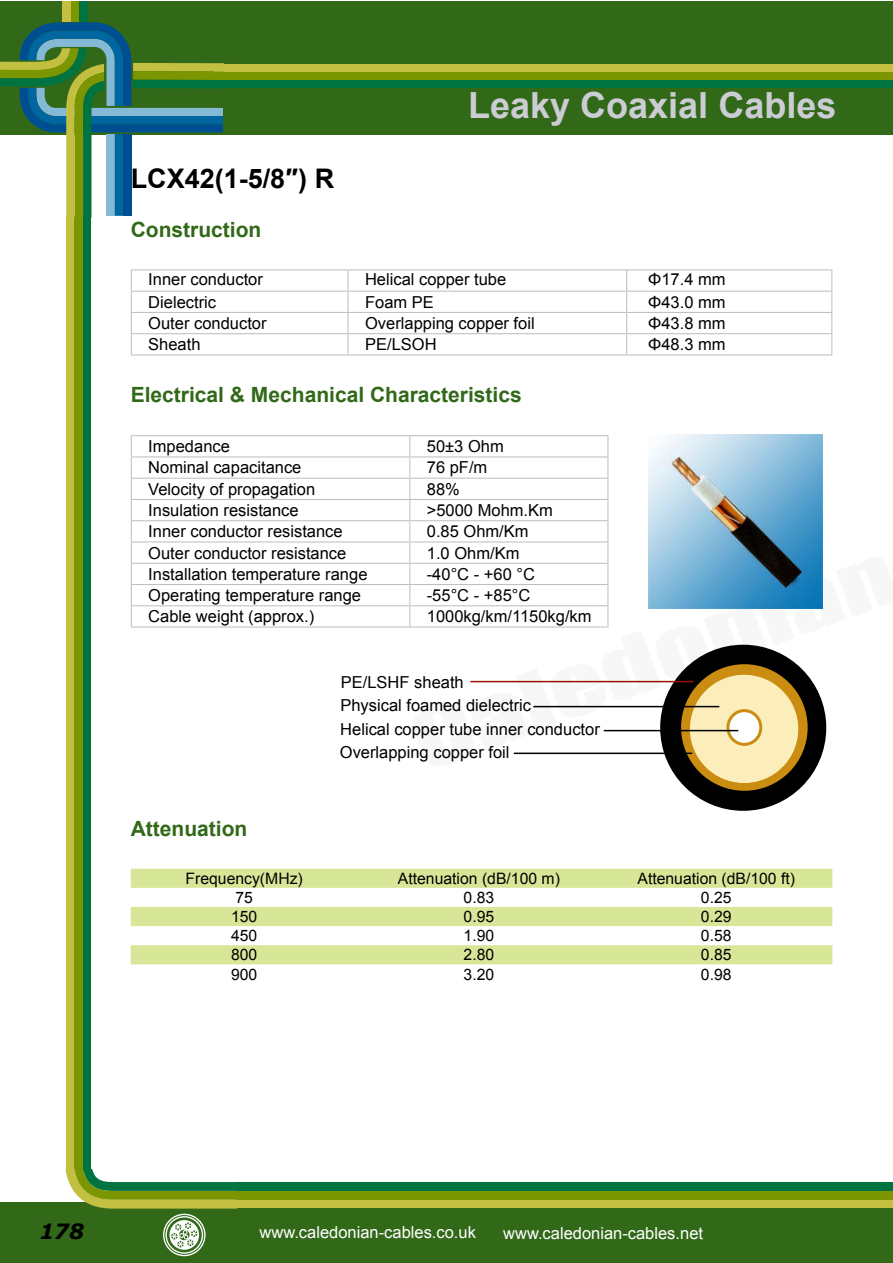
<style>
.page{position:relative;width:893px;height:1263px;background:#fff}
.page>*{position:absolute;margin:0;border:0;box-sizing:border-box;transform-origin:0 0}
.t1{font:700 36px "Arial";color:#ccccd4}
.t2{font:700 27px "Arial";color:#000}
.t3{font:700 21px "Arial";color:#316918}
.t4{font:italic 700 21px "Verdana";color:#000}
.t5{font:16.5px "Arial";color:#000}
.t6{font:16.5px "Arial";color:#fff}
.t7{font:15.75px "Arial";color:#000}
.s1{color:#316918}
</style>
<div class="page">
<div style="left:0;top:1px;width:893px;height:134px;background:#316918"></div>
<div style="left:0;top:1202px;width:893px;height:61px;background:#316918"></div>
<div style="left:215px;top:64px;width:678px;height:8px;background:#c3bf41"></div>
<div style="left:215px;top:72px;width:678px;height:8px;background:#7b9600"></div>
<div style="left:215px;top:80px;width:678px;height:8px;background:#007440"></div>
<div style="left:66px;top:216px;width:9px;height:953px;background:#c3bf41"></div>
<div style="left:75px;top:216px;width:8px;height:953px;background:#7b9600"></div>
<div style="left:83px;top:215px;width:8px;height:957px;background:#007440"></div>
<div style="left:237px;top:1200px;width:656px;height:8px;background:#c3bf41"></div>
<div style="left:237px;top:1191px;width:656px;height:8px;background:#7b9600"></div>
<div style="left:237px;top:1182px;width:656px;height:9px;background:#007440"></div>
<svg style="left:65px;top:1169px;width:172px;height:39px"></svg>
<svg style="left:163px;top:1214px;width:43px;height:42px"></svg>
<div style="left:79px;top:2px;width:8px;height:19px;background:#007440"></div>
<div style="left:71px;top:2px;width:8px;height:19px;background:#7b9600"></div>
<div style="left:62px;top:2px;width:9px;height:19px;background:#c3bf41"></div>
<div style="left:133px;top:63px;width:91px;height:9px;background:#c3bf41"></div>
<div style="left:133px;top:71px;width:91px;height:9px;background:#7b9600"></div>
<svg style="left:0;top:22px;width:223px;height:196px"></svg>
<hr style="left:131px;top:269px;width:217px;height:1px;background:#c2bfbf">
<hr style="left:348px;top:269px;width:279px;height:1px;background:#c2bfbf">
<hr style="left:627px;top:269px;width:205px;height:1px;background:#c2bfbf">
<hr style="left:131px;top:291px;width:217px;height:1px;background:#c2bfbf">
<hr style="left:348px;top:291px;width:279px;height:1px;background:#c2bfbf">
<hr style="left:627px;top:291px;width:205px;height:1px;background:#c2bfbf">
<hr style="left:131px;top:312px;width:217px;height:1px;background:#c2bfbf">
<hr style="left:348px;top:312px;width:279px;height:1px;background:#c2bfbf">
<hr style="left:627px;top:312px;width:205px;height:1px;background:#c2bfbf">
<hr style="left:131px;top:333px;width:217px;height:1px;background:#c2bfbf">
<svg style="left:131px;top:270px;width:1px;height:84px"></svg>
<hr style="left:348px;top:333px;width:279px;height:1px;background:#c2bfbf">
<svg style="left:348px;top:270px;width:1px;height:84px"></svg>
<hr style="left:627px;top:333px;width:205px;height:1px;background:#c2bfbf">
<svg style="left:626px;top:270px;width:1px;height:84px"></svg>
<svg style="left:831px;top:270px;width:1px;height:84px"></svg>
<hr style="left:131px;top:354px;width:217px;height:1px;background:#c2bfbf">
<hr style="left:348px;top:354px;width:279px;height:1px;background:#c2bfbf">
<hr style="left:627px;top:354px;width:205px;height:1px;background:#c2bfbf">
<hr style="left:131px;top:435px;width:279px;height:1px;background:#c2bfbf">
<hr style="left:410px;top:435px;width:198px;height:1px;background:#c2bfbf">
<svg style="left:131px;top:436px;width:477px;height:190px"></svg>
<hr style="left:131px;top:626px;width:279px;height:2px;background:#c2bfbf">
<hr style="left:410px;top:626px;width:198px;height:2px;background:#c2bfbf">
<svg style="left:131px;top:869px;width:701px;height:95px;fill:#d8e698"></svg>
<img style="left:648px;top:434px;width:175px;height:175px">
<div style="left:660px;top:645px;width:166px;height:166px;border:30px solid #000;border-radius:50%"></div>
<hr style="left:470px;top:681px;width:224px;height:1px;background:#9a1300">
<div style="left:687px;top:672px;width:114px;height:114px;background:#fceebb;border-radius:50%"></div>
<div style="left:684px;top:669px;width:120px;height:120px;border:6px solid #ca8c11;border-radius:50%"></div>
<div style="left:681px;top:664px;width:127px;height:127px;border:8px solid #ca8c11;border-radius:50%"></div>
<hr style="left:533px;top:706px;width:186px;height:1px;background:#000">
<hr style="left:514px;top:752px;width:178px;height:2px;background:#000">
<div style="left:728px;top:711px;width:33px;height:33px;background:#fff;border-radius:50%"></div>
<div style="left:726px;top:709px;width:36px;height:37px;border:3px solid #ca8c11;border-radius:50%"></div>
<hr style="left:604px;top:730px;width:134px;height:1px;background:#000">
<h1 class="t1" style="left:468px;top:82px;width:390px">Leaky Coaxial Cables<span class="s1">s</span></h1>
<h2 class="t2" style="left:131px;top:160px;width:205px">LCX42(1-5/8″) R</h2>
<p class="t3" style="left:131px;top:215px;width:132px">Construction</p>
<p class="t5" style="left:148px;top:268px;width:116px">Inner conductor</p>
<p class="t5" style="left:365px;top:268px;width:143px">Helical copper tube</p>
<p class="t5" style="left:648px;top:268px;width:79px">Φ17.4 mm</p>
<p class="t5" style="left:148px;top:291px;width:69px">Dielectric</p>
<p class="t5" style="left:365px;top:291px;width:70px">Foam PE</p>
<p class="t5" style="left:648px;top:291px;width:79px">Φ43.0 mm</p>
<p class="t5" style="left:148px;top:312px;width:120px">Outer conductor</p>
<p class="t5" style="left:365px;top:312px;width:171px">Overlapping copper foil</p>
<p class="t5" style="left:648px;top:312px;width:79px">Φ43.8 mm</p>
<p class="t5" style="left:148px;top:334px;width:54px">Sheath</p>
<p class="t5" style="left:365px;top:334px;width:73px">PE/LSOH</p>
<p class="t5" style="left:648px;top:334px;width:79px">Φ48.3 mm</p>
<p class="t3" style="left:131px;top:381px;width:392px">Electrical &amp; Mechanical Characteristics</p>
<p class="t5" style="left:148px;top:436px;width:83px">Impedance</p>
<p class="t5" style="left:427px;top:436px;width:78px">50±3 Ohm</p>
<p class="t5" style="left:148px;top:457px;width:155px">Nominal capacitance</p>
<p class="t5" style="left:427px;top:457px;width:62px">76 pF/m</p>
<p class="t5" style="left:148px;top:478px;width:168px">Velocity of propagation</p>
<p class="t5" style="left:427px;top:478px;width:35px">88%</p>
<p class="t5" style="left:148px;top:499px;width:152px">Insulation resistance</p>
<p class="t5" style="left:427px;top:499px;width:128px">&gt;5000 Mohm.Km</p>
<p class="t5" style="left:148px;top:521px;width:196px">Inner conductor resistance</p>
<p class="t5" style="left:427px;top:521px;width:103px">0.85 Ohm/Km</p>
<p class="t5" style="left:148px;top:542px;width:200px">Outer conductor resistance</p>
<p class="t5" style="left:427px;top:542px;width:94px">1.0 Ohm/Km</p>
<p class="t5" style="left:148px;top:563px;width:221px">Installation temperature range</p>
<p class="t5" style="left:427px;top:563px;width:110px">-40°C - +60 °C</p>
<p class="t5" style="left:148px;top:584px;width:214px">Operating temperature range</p>
<p class="t5" style="left:427px;top:584px;width:105px">-55°C - +85°C</p>
<p class="t5" style="left:148px;top:606px;width:167px">Cable weight (approx.)</p>
<p class="t5" style="left:427px;top:606px;width:166px">1000kg/km/1150kg/km</p>
<p class="t5" style="left:341px;top:671px;width:124px">PE/LSHF sheath</p>
<p class="t5" style="left:340px;top:695px;width:192px">Physical foamed dielectric</p>
<p class="t5" style="left:340px;top:718px;width:261px">Helical copper tube inner conductor</p>
<p class="t5" style="left:340px;top:741px;width:171px">Overlapping copper foil</p>
<p class="t3" style="left:131px;top:815px;width:118px">Attenuation</p>
<p class="t7" style="left:186px;top:868px;width:119px">Frequency(MHz)</p>
<p class="t7" style="left:398px;top:868px;width:163px">Attenuation (dB/100 m)</p>
<p class="t7" style="left:637px;top:868px;width:159px">Attenuation (dB/100 ft)</p>
<p class="t7" style="left:235px;top:887px;width:19px">75</p>
<p class="t7" style="left:464px;top:887px;width:32px">0.83</p>
<p class="t7" style="left:701px;top:887px;width:32px">0.25</p>
<p class="t7" style="left:231px;top:906px;width:28px">150</p>
<p class="t7" style="left:464px;top:906px;width:32px">0.95</p>
<p class="t7" style="left:701px;top:906px;width:32px">0.29</p>
<p class="t7" style="left:231px;top:925px;width:28px">450</p>
<p class="t7" style="left:464px;top:925px;width:32px">1.90</p>
<p class="t7" style="left:701px;top:925px;width:32px">0.58</p>
<p class="t7" style="left:231px;top:945px;width:28px">800</p>
<p class="t7" style="left:464px;top:945px;width:32px">2.80</p>
<p class="t7" style="left:701px;top:945px;width:32px">0.85</p>
<p class="t7" style="left:231px;top:964px;width:28px">900</p>
<p class="t7" style="left:464px;top:964px;width:32px">3.20</p>
<p class="t7" style="left:701px;top:964px;width:32px">0.98</p>
<p class="t4" style="left:39px;top:1218px;width:46px">178</p>
<p class="t6" style="left:260px;top:1221px;width:218px">www.caledonian-cables.co.uk</p>
<p class="t6" style="left:503px;top:1222px;width:201px">www.caledonian-cables.net</p>
</div>
